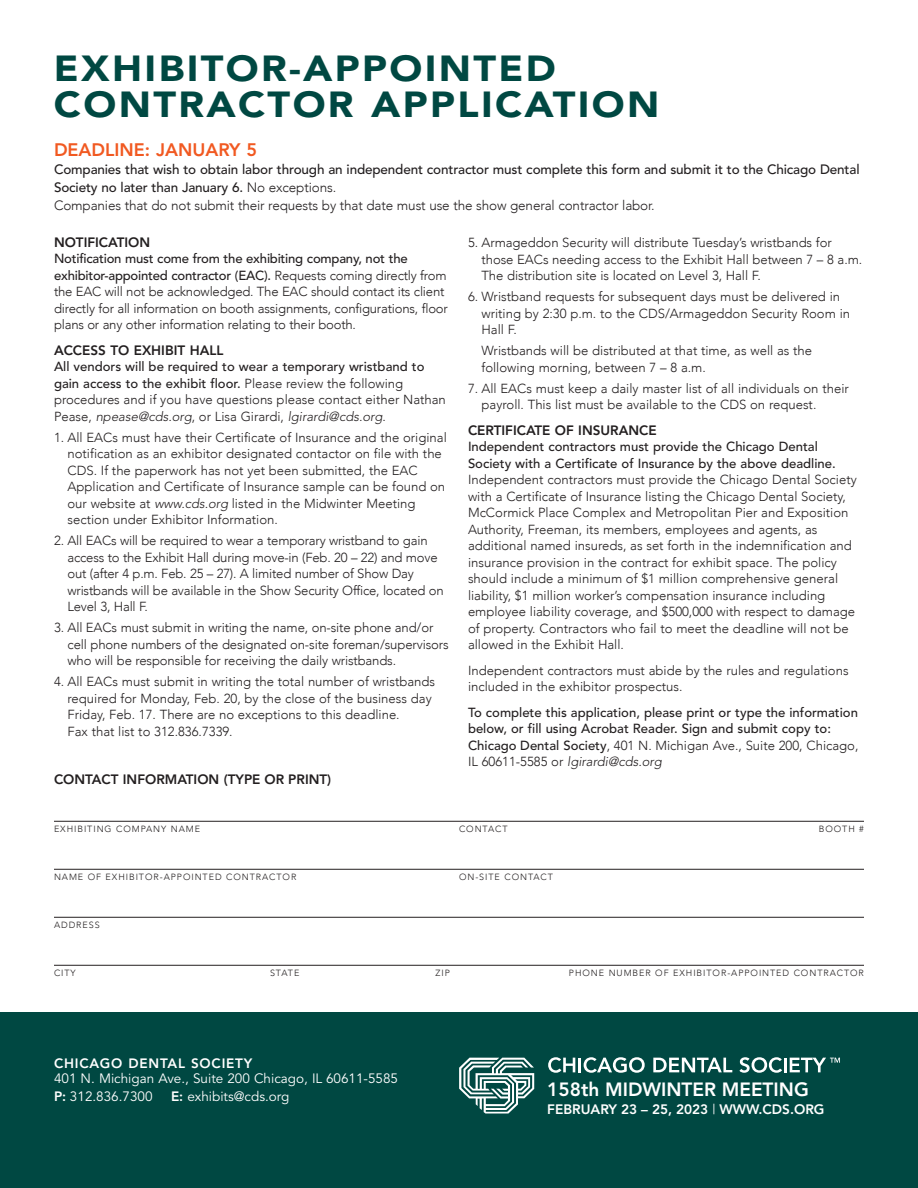
<style>
.page{position:relative;width:918px;height:1188px;background:#fff}
.page>*{position:absolute;margin:0;border:0;box-sizing:border-box;transform-origin:0 0}
.t1{font:900 36px/36px "Avenir";letter-spacing:.06em;color:#004842;scale:1.1 1}
.t2{font:800 19.05px "Avenir";color:#fff}
.t3{font:800 18px "Avenir";color:#f15921}
.t4{font:800 13.65px "Avenir";color:#fff}
.t5{font:500 13.5px/18px "Avenir";letter-spacing:-.01em;color:#231f20}
.t6{font:800 13.5px "Avenir";color:#231f20}
.t7{font:13.5px "Avenir";color:#fff}
.t8{font:800 13.5px "Avenir";letter-spacing:.06em;color:#fff}
.t9{font:300 13.2px/16.5px "Avenir";color:#231f20}
.t10{font:500 13.2px/16.5px "Avenir";color:#231f20}
.t11{font:300 9px "Avenir";letter-spacing:.105em;color:#231f20}
.s1{font-weight:300}
.s2{font-weight:500}
.s3{font-weight:800}
.s4{font-weight:400}
</style>
<div class="page">
<hr style="left:54px;top:821px;width:810px;height:1px;background:#231f20">
<hr style="left:54px;top:869px;width:810px;height:1px;background:#231f20">
<hr style="left:54px;top:917px;width:810px;height:1px;background:#231f20">
<hr style="left:54px;top:965px;width:810px;height:1px;background:#231f20">
<div style="left:0;top:1013px;width:918px;height:175px;background:#004842"></div>
<svg style="left:548px;top:1057px;width:97px;height:16px"></svg>
<svg style="left:653px;top:1058px;width:79px;height:14px"></svg>
<svg style="left:739px;top:1057px;width:101px;height:16px"></svg>
<svg style="left:459px;top:1058px;width:75px;height:56px"></svg>
<p class="t1" style="left:54px;top:54px;width:552px">EXHIBITOR-APPOINTED<br>CONTRACTOR APPLICATION</p>
<p class="t3" style="left:54px;top:143px;width:205px">DEADLINE: JANUARY 5</p>
<p class="t5" style="left:54px;top:162px;width:807px">Companies that wish to obtain labor through an independent contractor must complete this form and submit it to the Chicago Dental<br>Society no later than January 6. <span class="s1">No exceptions.<br>Companies that do not submit their requests by that date must use the show general contractor labor.</span></p>
<p class="t6" style="left:54px;top:237px;width:98px">NOTIFICATION</p>
<p class="t9" style="left:54px;top:251px;width:395px"><span class="s2">Notification must come from the exhibiting company, not the exhibitor-appointed contractor (EAC).</span> Requests coming directly from the EAC will not be acknowledged. The EAC should contact its client directly for all information on booth assignments, configurations, floor plans or any other information relating to their booth.</p>
<p class="t6" style="left:54px;top:345px;width:171px">ACCESS TO EXHIBIT HALL</p>
<p class="t9" style="left:54px;top:359px;width:393px"><span class="s2">All vendors will be required to wear a temporary wristband to gain access to the exhibit floor.</span> Please review the following procedures and if you have questions please contact either Nathan Pease, npease@cds.org, or Lisa Girardi, lgirardi@cds.org.</p>
<p class="t9" style="left:68px;top:429px;width:381px;text-indent:-14px">1. All EACs must have their Certificate of Insurance and the original notification as an exhibitor designated contactor on file with the CDS. If the paperwork has not yet been submitted, the EAC Application and Certificate of Insurance sample can be found on our website at www.cds.org listed in the Midwinter Meeting section under Exhibitor Information.</p>
<p class="t9" style="left:68px;top:533px;width:378px;text-indent:-14px">2. All EACs will be required to wear a temporary wristband to gain access to the Exhibit Hall during move-in (Feb. 20 – 22) and move out (after 4 p.m. Feb. 25 – 27). A limited number of Show Day wristbands will be available in the Show Security Office, located on Level 3, Hall F.</p>
<p class="t9" style="left:68px;top:620px;width:383px;text-indent:-14px">3. All EACs must submit in writing the name, on-site phone and/or cell phone numbers of the designated on-site foreman/supervisors who will be responsible for receiving the daily wristbands.</p>
<p class="t9" style="left:68px;top:674px;width:369px;text-indent:-14px">4. All EACs must submit in writing the total number of wristbands required for Monday, Feb. 20, by the close of the business day Friday, Feb. 17. There are no exceptions to this deadline.<br>Fax that list to 312.836.7339.</p>
<p class="t9" style="left:482px;top:235px;width:382px;text-indent:-14px">5. Armageddon Security will distribute Tuesday’s wristbands for those EACs needing access to the Exhibit Hall between 7 – 8 a.m.<br>The distribution site is located on Level 3, Hall F.</p>
<p class="t9" style="left:482px;top:289px;width:370px;text-indent:-14px">6. Wristband requests for subsequent days must be delivered in writing by 2:30 p.m. to the CDS/Armageddon Security Room in<br>Hall F.</p>
<p class="t9" style="left:482px;top:343px;width:332px">Wristbands will be distributed at that time, as well as the following morning, between 7 – 8 a.m.</p>
<p class="t9" style="left:482px;top:380px;width:369px;text-indent:-14px">7. All EACs must keep a daily master list of all individuals on their payroll. This list must be available to the CDS on request.</p>
<p class="t6" style="left:468px;top:424px;width:190px">CERTIFICATE OF INSURANCE</p>
<p class="t9" style="left:468px;top:439px;width:390px"><span class="s2">Independent contractors must provide the Chicago Dental Society with a Certificate of Insurance by the above deadline.<br></span>Independent contractors must provide the Chicago Dental Society with a Certificate of Insurance listing the Chicago Dental Society, McCormick Place Complex and Metropolitan Pier and Exposition Authority, Freeman, its members, employees and agents, as additional named insureds, as set forth in the indemnification and insurance provision in the contract for exhibit space. The policy should include a minimum of $1 million comprehensive general liability, $1 million worker’s compensation insurance including employee liability coverage, and $500,000 with respect to damage of property. Contractors who fail to meet the deadline will not be allowed in the Exhibit Hall.</p>
<p class="t9" style="left:468px;top:662px;width:382px">Independent contractors must abide by the rules and regulations included in the exhibitor prospectus.</p>
<p class="t10" style="left:468px;top:705px;width:392px">To complete this application, please print or type the information below, or fill using Acrobat Reader. Sign and submit copy to:<br>Chicago Dental Society<span class="s1">, 401 N. Michigan Ave., Suite 200, Chicago, IL 60611-5585 or lgirardi@cds.org</span></p>
<p class="t6" style="left:54px;top:774px;width:279px">CONTACT INFORMATION (TYPE OR PRINT)</p>
<p class="t11" style="left:54px;top:823px;width:148px">EXHIBITING COMPANY NAME</p>
<p class="t11" style="left:459px;top:823px;width:50px">CONTACT</p>
<p class="t11" style="left:819px;top:823px;width:47px">BOOTH #</p>
<p class="t11" style="left:54px;top:871px;width:244px">NAME OF EXHIBITOR-APPOINTED CONTRACTOR</p>
<p class="t11" style="left:459px;top:871px;width:96px">ON-SITE CONTACT</p>
<p class="t11" style="left:54px;top:919px;width:47px">ADDRESS</p>
<p class="t11" style="left:54px;top:967px;width:23px">CITY</p>
<p class="t11" style="left:270px;top:967px;width:31px">STATE</p>
<p class="t11" style="left:436px;top:967px;width:16px">ZIP</p>
<p class="t11" style="left:569px;top:967px;width:297px">PHONE NUMBER OF EXHIBITOR-APPOINTED CONTRACTOR</p>
<p class="t8" style="left:54px;top:1057px;width:200px">CHICAGO DENTAL SOCIETY</p>
<p class="t7" style="left:54px;top:1072px;width:346px">401 N. Michigan Ave., Suite 200 Chicago, IL 60611-5585</p>
<p class="t7" style="left:54px;top:1090px;width:100px"><span class="s3">P:</span> 312.836.7300</p>
<p class="t7" style="left:171px;top:1090px;width:120px"><span class="s3">E:</span> exhibits@cds.org</p>
<p class="t2" style="left:547px;top:1081px;width:263px">158th MIDWINTER MEETING</p>
<p class="t4" style="left:547px;top:1104px;width:279px">FEBRUARY 23 – 25, 2023 <span class="s4">|</span> WWW.CDS.ORG</p>
</div>
